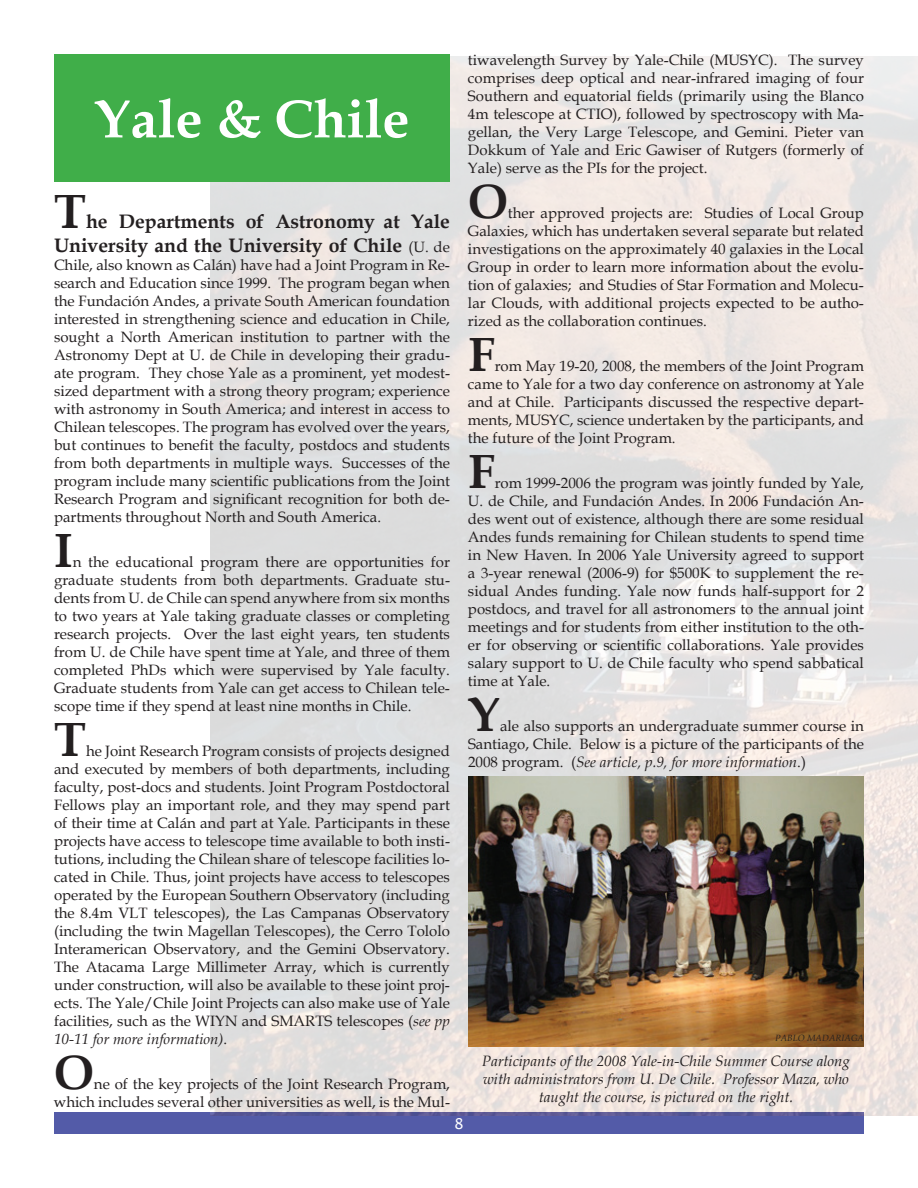
<style>
.page{position:relative;width:918px;height:1188px;background:#fff}
.page>*{position:absolute;margin:0;border:0;box-sizing:border-box;transform-origin:0 0}
.t1{font:700 54px "Book Antiqua";color:#fff}
.t2{font:700 48px "Book Antiqua";color:#231f20}
.t3{font:700 19.5px/23.4px "Book Antiqua";color:#231f20;text-align:right}
.t4{font:15px/18px "Book Antiqua";color:#231f20;text-align:justify}
.t5{font:italic 15px/18px "Book Antiqua";color:#231f20;text-align:center}
.t6{font:15px "Lucida Sans Unicode";color:#fff}
.t7{font:italic 9px "Book Antiqua";color:#231f20}
.s1{font-weight:400;font-size:15px}
.s2{font-style:italic}
</style>
<div class="page">
<div style="left:54px;top:1113px;width:810px;height:21px;background:#535ba8"></div>
<img style="left:210px;top:57px;width:708px;height:1059px">
<div style="left:54px;top:54px;width:396px;height:127px;background:#40ae49"></div>
<img style="left:468px;top:777px;width:396px;height:269px">
<h1 class="t1" style="left:95px;top:82px;width:316px">Yale &amp; Chile</h1>
<h2 class="t2" style="left:54px;top:179px;width:34px">T</h2>
<h3 class="t3" style="left:54px;top:210px;width:398px">he Departments of Astronomy at Yale<br>University and the University of Chile <span class="s1">(U. de</span></h3>
<p class="t4" style="left:54px;top:255px;width:398px">Chile, also known as Calán) have had a Joint Program in Re&shy;search and Education since 1999. The program began when the Fundación Andes, a private South American foundation interested in strengthening science and education in Chile, sought a North American institution to partner with the Astronomy Dept at U. de Chile in developing their gradu&shy;ate program. They chose Yale as a prominent, yet modest&shy;sized department with a strong theory program; experience with astronomy in South America; and interest in access to Chilean telescopes. The program has evolved over the years, but continues to benefit the faculty, postdocs and students from both departments in multiple ways. Successes of the program include many scientific publications from the Joint Research Program and significant recognition for both de&shy;partments throughout North and South America.</p>
<h2 class="t2" style="left:54px;top:518px;width:20px">I</h2>
<p class="t4" style="left:54px;top:552px;width:398px;text-indent:19px">n the educational program there are opportunities for graduate students from both departments. Graduate stu&shy;dents from U. de Chile can spend anywhere from six months to two years at Yale taking graduate classes or completing research projects. Over the last eight years, ten students from U. de Chile have spent time at Yale, and three of them completed PhDs which were supervised by Yale faculty.<br>Graduate students from Yale can get access to Chilean tele&shy;scope time if they spend at least nine months in Chile.</p>
<h2 class="t2" style="left:54px;top:707px;width:34px">T</h2>
<p class="t4" style="left:54px;top:741px;width:398px;text-indent:32px">he Joint Research Program consists of projects designed and executed by members of both departments, including faculty, post-docs and students. Joint Program Postdoctoral Fellows play an important role, and they may spend part of their time at Calán and part at Yale. Participants in these projects have access to telescope time available to both insti&shy;tutions, including the Chilean share of telescope facilities lo&shy;cated in Chile. Thus, joint projects have access to telescopes operated by the European Southern Observatory (including the 8.4m VLT telescopes), the Las Campanas Observatory (including the twin Magellan Telescopes), the Cerro Tololo Interamerican Observatory, and the Gemini Observatory.<br>The Atacama Large Millimeter Array, which is currently under construction, will also be available to these joint proj&shy;ects. The Yale/Chile Joint Projects can also make use of Yale facilities, such as the WIYN and SMARTS telescopes (<span class="s2">see pp 10-11 for more information)</span>.</p>
<h2 class="t2" style="left:54px;top:1040px;width:41px">O</h2>
<p class="t4" style="left:54px;top:1074px;width:398px;text-align:right">ne of the key projects of the Joint Research Program, which includes several other universities as well, is the Mul-</p>
<p class="t4" style="left:468px;top:50px;width:398px">tiwavelength Survey by Yale-Chile (MUSYC). The survey comprises deep optical and near-infrared imaging of four Southern and equatorial fields (primarily using the Blanco 4m telescope at CTIO), followed by spectroscopy with Ma&shy;gellan, the Very Large Telescope, and Gemini. Pieter van Dokkum of Yale and Eric Gawiser of Rutgers (formerly of Yale) serve as the PIs for the project.</p>
<h2 class="t2" style="left:468px;top:169px;width:41px">O</h2>
<p class="t4" style="left:468px;top:203px;width:398px;text-indent:40px">ther approved projects are: Studies of Local Group Galaxies, which has undertaken several separate but related investigations on the approximately 40 galaxies in the Local Group in order to learn more information about the evolu&shy;tion of galaxies; and Studies of Star Formation and Molecu&shy;lar Clouds, with additional projects expected to be autho&shy;rized as the collaboration continues.</p>
<h2 class="t2" style="left:468px;top:322px;width:28px">F</h2>
<p class="t4" style="left:468px;top:356px;width:398px;text-indent:27px">rom May 19-20, 2008, the members of the Joint Program came to Yale for a two day conference on astronomy at Yale and at Chile. Participants discussed the respective depart&shy;ments, MUSYC, science undertaken by the participants, and the future of the Joint Program.</p>
<h2 class="t2" style="left:468px;top:439px;width:28px">F</h2>
<p class="t4" style="left:468px;top:473px;width:398px;text-indent:27px">rom 1999-2006 the program was jointly funded by Yale, U. de Chile, and Fundación Andes. In 2006 Fundación An&shy;des went out of existence, although there are some residual Andes funds remaining for Chilean students to spend time in New Haven. In 2006 Yale University agreed to support a 3-year renewal (2006-9) for $500K to supplement the re&shy;sidual Andes funding. Yale now funds half-support for 2 postdocs, and travel for all astronomers to the annual joint meetings and for students from either institution to the oth&shy;er for observing or scientific collaborations. Yale provides salary support to U. de Chile faculty who spend sabbatical time at Yale.</p>
<h2 class="t2" style="left:468px;top:682px;width:34px">Y</h2>
<p class="t4" style="left:468px;top:716px;width:398px;text-indent:32px">ale also supports an undergraduate summer course in Santiago, Chile. Below is a picture of the participants of the 2008 program. (<span class="s2">See article, p.9, for more information</span>.)</p>
<p class="t7" style="left:775px;top:1031px;width:90px">PABLO MADARIAGA</p>
<p class="t5" style="left:482px;top:1052px;width:370px">Participants of the 2008 Yale-in-Chile Summer Course along with administrators from U. De Chile. Professor Maza, who taught the course, is pictured on the right.</p>
<p class="t6" style="left:454px;top:1112px;width:11px">8</p>
</div>
